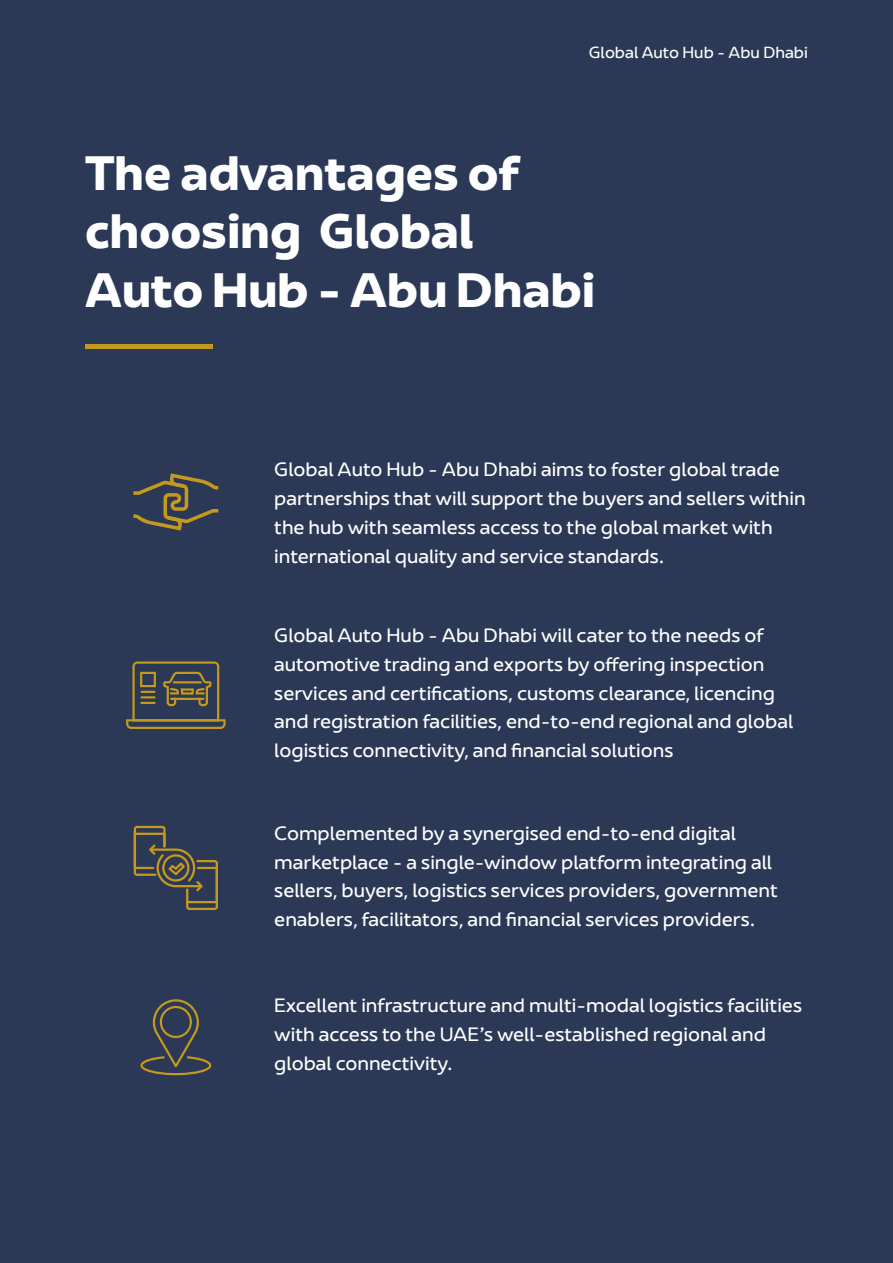
<style>
.page{position:relative;width:893px;height:1263px;background:#2b3956}
.page>*{position:absolute;margin:0;border:0;box-sizing:border-box;transform-origin:0 0}
.t1{font:700 45px/58.8px "AD Ports Group";color:#fff}
.t2{font:18px/28.8px "AD Ports Group";color:#fff}
.t3{font:15px "AD Ports Group";color:#fff}
</style>
<div class="page">
<div style="left:85px;top:344px;width:128px;height:5px;background:#c5991e"></div>
<svg style="left:134px;top:826px;width:84px;height:84px"></svg>
<svg style="left:126px;top:661px;width:100px;height:68px"></svg>
<svg style="left:140px;top:999px;width:71px;height:76px"></svg>
<svg style="left:133px;top:473px;width:85px;height:57px"></svg>
<p class="t3" style="left:589px;top:40px;width:220px">Global Auto Hub - Abu Dhabi</p>
<h1 class="t1" style="left:85px;top:144px;width:512px">The advantages of choosing Global<br>Auto Hub - Abu Dhabi</h1>
<p class="t2" style="left:274px;top:455px;width:533px">Global Auto Hub - Abu Dhabi aims to foster global trade partnerships that will support the buyers and sellers within the hub with seamless access to the global market with international quality and service standards.</p>
<p class="t2" style="left:274px;top:621px;width:520px">Global Auto Hub - Abu Dhabi will cater to the needs of automotive trading and exports by offering inspection services and certifications, customs clearance, licencing and registration facilities, end-to-end regional and global logistics connectivity, and financial solutions</p>
<p class="t2" style="left:274px;top:818px;width:505px">Complemented by a synergised end-to-end digital marketplace - a single-window platform integrating all sellers, buyers, logistics services providers, government enablers, facilitators, and financial services providers.</p>
<p class="t2" style="left:274px;top:991px;width:529px">Excellent infrastructure and multi-modal logistics facilities with access to the UAE’s well-established regional and global connectivity.</p>
</div>
